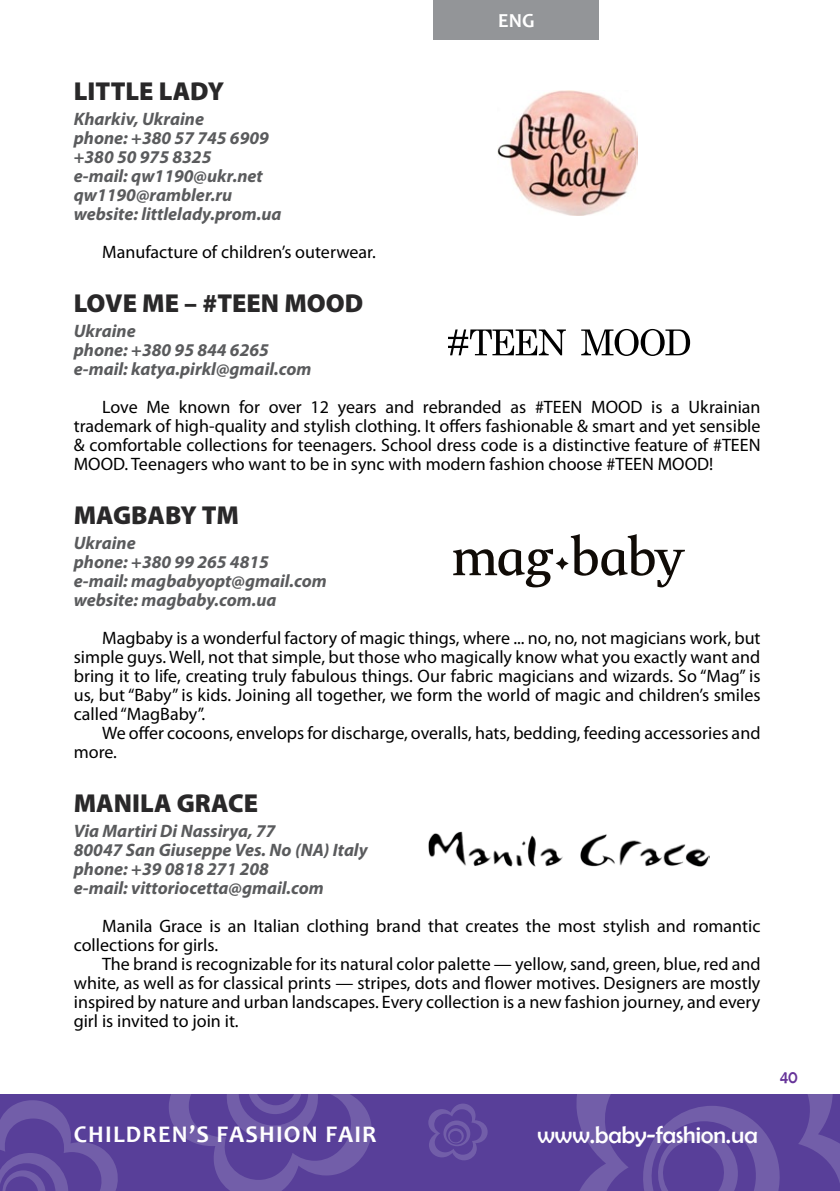
<style>
.page{position:relative;width:840px;height:1191px;background:#fff}
.page>*{position:absolute;margin:0;border:0;box-sizing:border-box;transform-origin:0 0}
.t1{font:900 26px "Myriad Pro";color:#292829}
.t2{font:700 24px "Candara";letter-spacing:.05em;color:#fff}
.t3{font:24px "Berlin Sans FB";color:#fff}
.t4{font:700 20px "Candara";color:#fff}
.t5{font:18px/19px "Myriad Pro";color:#000;text-align:justify}
.t6{font:italic 700 18px/19px "Myriad Pro";color:#5a5b5d}
.t7{font:18px "Berlin Sans FB";color:#639;scale:.9 1}
</style>
<div class="page">
<div style="left:433px;top:0;width:165px;height:40px;background:#939598"></div>
<div style="left:0;top:1094px;width:839px;height:97px;background:#583f99"></div>
<svg style="left:0;top:1100px;width:118px;height:91px"></svg>
<svg style="left:428px;top:1103px;width:59px;height:57px"></svg>
<svg style="left:798px;top:1094px;width:41px;height:86px"></svg>
<svg style="left:576px;top:1094px;width:52px;height:97px"></svg>
<svg style="left:643px;top:1106px;width:137px;height:85px"></svg>
<svg style="left:169px;top:1094px;width:203px;height:97px"></svg>
<img style="left:497px;top:91px;width:140px;height:124px">
<svg style="left:448px;top:329px;width:117px;height:26px"></svg>
<svg style="left:581px;top:329px;width:108px;height:27px"></svg>
<svg style="left:453px;top:534px;width:231px;height:53px"></svg>
<img style="left:428px;top:831px;width:281px;height:35px">
<p class="t4" style="left:498px;top:8px;width:38px">ENG</p>
<h1 class="t1" style="left:74px;top:76px;width:152px">LITTLE LADY</h1>
<p class="t6" style="left:74px;top:108px;width:209px">Kharkiv, Ukraine<br>phone: +380 57 745 6909 +380 50 975 8325<br>e-mail: qw1190@ukr.net qw1190@rambler.ru website: littlelady.prom.ua</p>
<p class="t5" style="left:102px;top:242px;width:275px">Manufacture of children’s outerwear.</p>
<h1 class="t1" style="left:74px;top:288px;width:291px">LOVE ME – #TEEN MOOD</h1>
<p class="t6" style="left:74px;top:320px;width:239px">Ukraine<br>phone: +380 95 844 6265 e-mail: katya.pirkl@gmail.com</p>
<p class="t5" style="left:74px;top:397px;width:688px;text-indent:28px">Love Me known for over 12 years and rebranded as #TEEN MOOD is a Ukrainian trademark of high-quality and stylish clothing. It offers fashionable &amp; smart and yet sensible &amp; comfortable collections for teenagers. School dress code is a distinctive feature of #TEEN MOOD. Teenagers who want to be in sync with modern fashion choose #TEEN MOOD!</p>
<h1 class="t1" style="left:74px;top:500px;width:167px">MAGBABY ТМ</h1>
<p class="t6" style="left:74px;top:532px;width:254px">Ukraine<br>phone: +380 99 265 4815 e-mail: magbabyopt@gmail.com website: magbaby.com.ua</p>
<p class="t5" style="left:74px;top:628px;width:688px;text-indent:28px">Magbaby is a wonderful factory of magic things, where ... no, no, not magicians work, but simple guys. Well, not that simple, but those who magically know what you exactly want and bring it to life, creating truly fabulous things. Our fabric magicians and wizards. So “Mag” is us, but “Baby” is kids. Joining all together, we form the world of magic and children’s smiles called “MagBaby”.</p>
<p class="t5" style="left:74px;top:723px;width:687px;text-indent:28px">We offer cocoons, envelops for discharge, overalls, hats, bedding, feeding accessories and more.</p>
<h1 class="t1" style="left:74px;top:788px;width:186px">MANILA GRACE</h1>
<p class="t6" style="left:74px;top:820px;width:295px">Via Martiri Di Nassirya, 77<br>80047 San Giuseppe Ves. No (NA) Italy phone: +39 0818 271 208<br>e-mail: vittoriocetta@gmail.com</p>
<p class="t5" style="left:74px;top:916px;width:687px;text-indent:28px">Manila Grace is an Italian clothing brand that creates the most stylish and romantic collections for girls.</p>
<p class="t5" style="left:74px;top:954px;width:688px;text-indent:28px">The brand is recognizable for its natural color palette — yellow, sand, green, blue, red and white, as well as for classical prints — stripes, dots and flower motives. Designers are mostly inspired by nature and urban landscapes. Every collection is a new fashion journey, and every girl is invited to join it.</p>
<h2 class="t2" style="left:74px;top:1119px;width:304px">CHILDREN’S FASHION FAIR</h2>
<h2 class="t3" style="left:537px;top:1121px;width:222px">www.baby-fashion.ua</h2>
<p class="t7" style="left:779px;top:1067px;width:21px">40</p>
</div>
